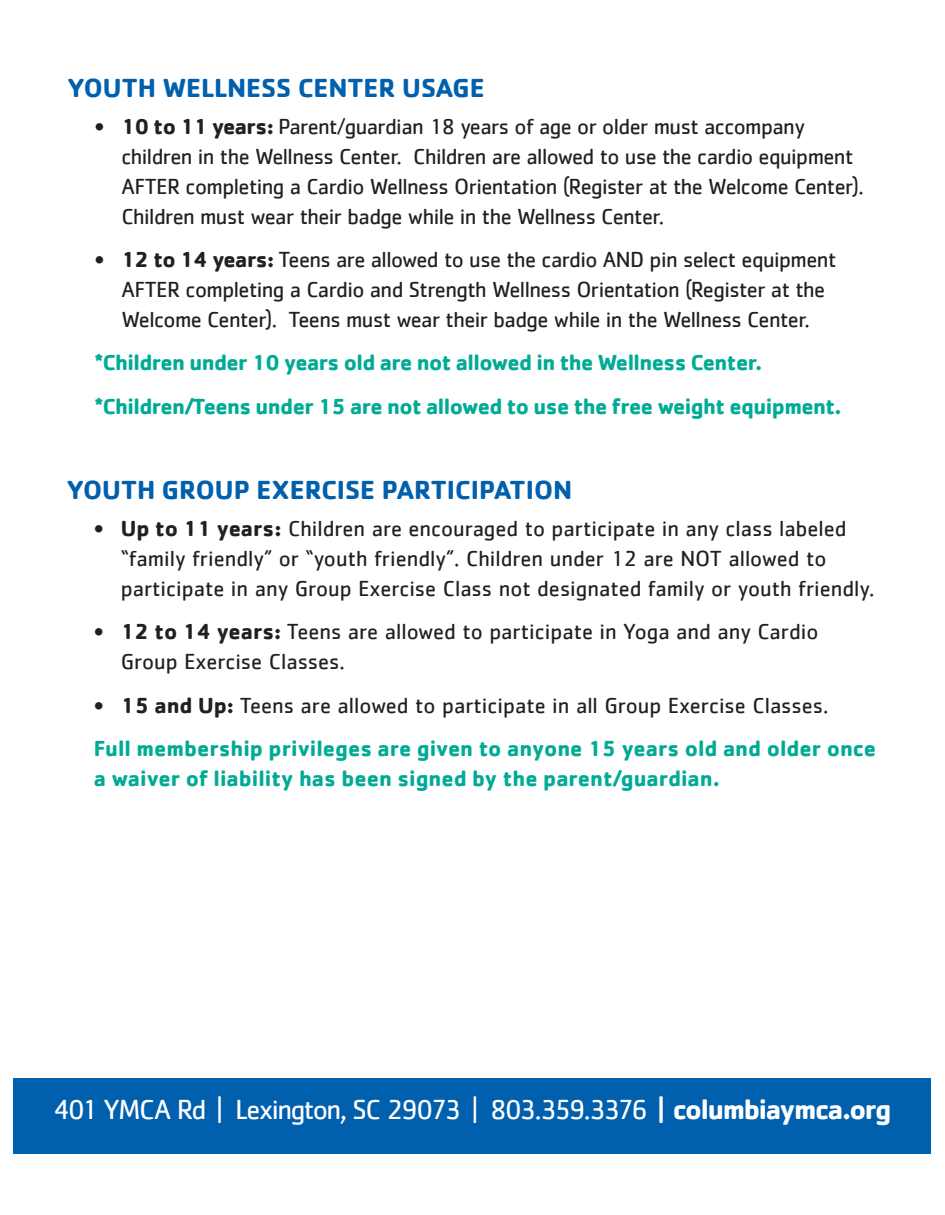
<style>
.page{position:relative;width:945px;height:1215px;background:#fff}
.page>*{position:absolute;margin:0;border:0;box-sizing:border-box;transform-origin:0 0}
.t1{font:28.5px "Cachet";letter-spacing:-.06em;color:#fff}
.t2{font:700 27px "Cachet";color:#0160ae}
.t3{font:22.5px/30px "Cachet";letter-spacing:-.025em;color:#231f20}
.t4{font:22.5px/30px "Cachet";color:#231f20}
.t5{font:700 22.5px/43.5px "Cachet";color:#00ab95}
.t6{font:700 22.5px/43.5px "Cachet";letter-spacing:-.025em;color:#00ab95}
.s1{font-weight:700}
.s2{color:#231f20}
.s3{font-weight:400;color:#231f20}
.s4{font-weight:500}
</style>
<div class="page">
<div style="left:14px;top:1078px;width:918px;height:76px;background:#0160ae"></div>
<p class="t2" style="left:68px;top:70px;width:419px">YOUTH WELLNESS CENTER USAGE</p>
<p class="t3" style="left:122px;top:111px;width:744px;text-indent:-27px"><span class="s1">• 10 to 11 years:</span> Parent/guardian 18 years of age or older must accompany children in the Wellness Center. Children are allowed to use the cardio equipment AFTER completing a Cardio Wellness Orientation (Register at the Welcome Center).<br>Children must wear their badge while in the Wellness Center.</p>
<p class="t3" style="left:122px;top:244px;width:716px;text-indent:-27px"><span class="s1">• 12 to 14 years:</span> Teens are allowed to use the cardio AND pin select equipment<br>AFTER completing a Cardio and Strength Wellness Orientation (Register at the<br>Welcome Center). Teens must wear their badge while in the Wellness Center.</p>
<p class="t6" style="left:94px;top:340px;width:749px">*Children under 10 years old are not allowed in the Wellness Center. *Children/Teens under 15 are not allowed to use the free weight equipment.</p>
<p class="t2" style="left:67px;top:473px;width:507px">YOUTH GROUP EXERCISE PARTICIPATION</p>
<p class="t4" style="left:121px;top:513px;width:755px;text-indent:-27px"><span class="s1">• Up to 11 years:</span> Children are encouraged to participate in any class labeled “family friendly” or “youth friendly”. Children under 12 are NOT allowed to participate in any Group Exercise Class not designated family or youth friendly.</p>
<p class="t4" style="left:121px;top:617px;width:699px;text-indent:-27px"><span class="s1">• 12 to 14 years:</span> Teens are allowed to participate in Yoga and any Cardio<br>Group Exercise Classes.</p>
<p class="t5" style="left:94px;top:683px;width:784px"><span class="s2">• 15 and Up:</span> <span class="s3">Teens are allowed to participate in all Group Exercise Classes.<br></span>Full membership privileges are given to anyone 15 years old and older once</p>
<p class="t5" style="left:94px;top:756px;width:628px">a waiver of liability has been signed by the parent/guardian.</p>
<p class="t1" style="left:53px;top:1093px;width:840px">401 YMCA Rd | Lexington, SC 29073 | 803.359.3376 <span class="s4">|</span> <span class="s1">columbiaymca.org</span></p>
</div>
